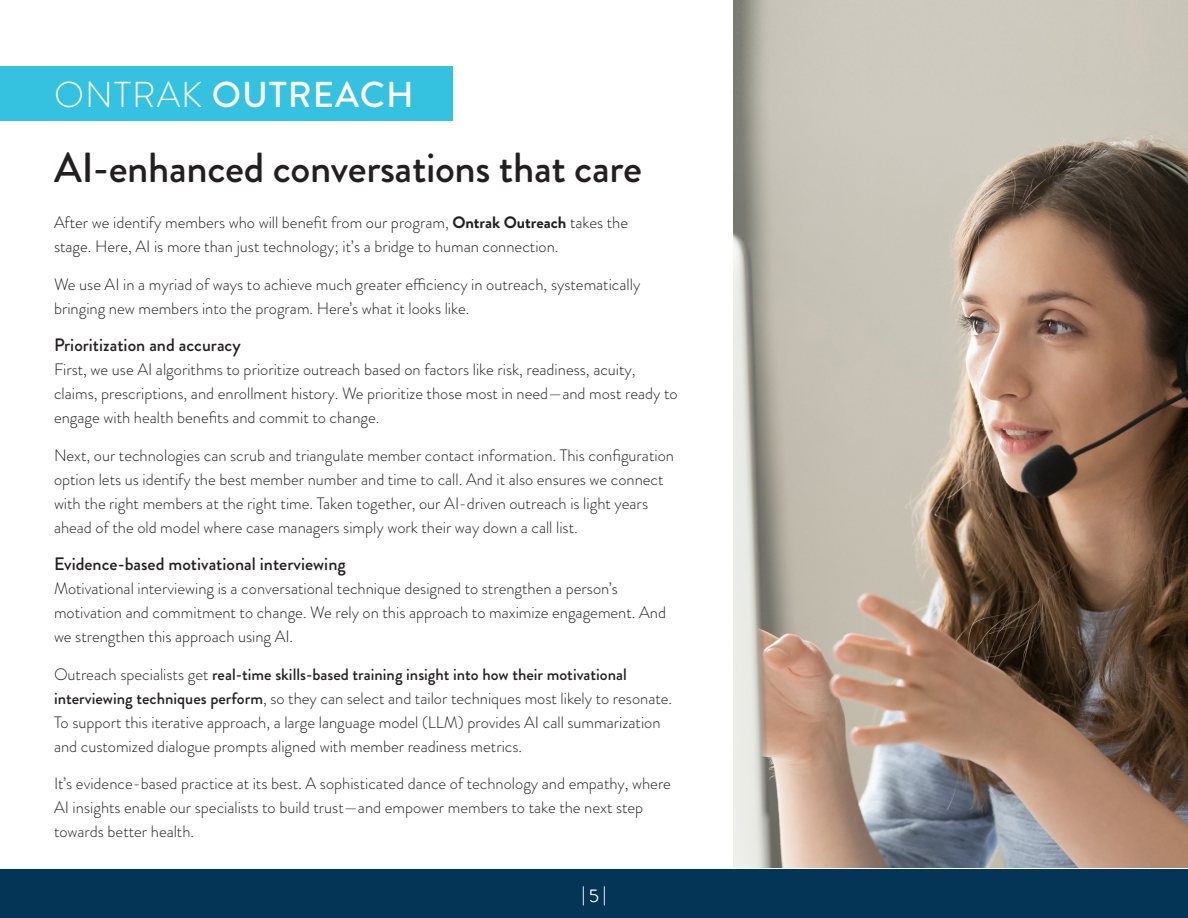
<style>
.page{position:relative;width:1188px;height:918px;background:#fff}
.page>*{position:absolute;margin:0;border:0;box-sizing:border-box;transform-origin:0 0}
.Body_Copy_Subheadings_-_H4{font:500 42px "Brandon Grotesque";letter-spacing:-.01em;color:#231f20}
.Body_Copy_Subheadings_-_H4-2{font:500 36px "Brandon Grotesque";letter-spacing:.03em;color:#fff}
.Body_Copy_Subheadings_-_H4-3{font:500 18px "Brandon Grotesque";color:#231f20}
.t1{font:300 18px "Brandon Grotesque";color:#fff}
.Body_Copy_Subheadings_-_H4-4{font:300 16.5px/24px "Brandon Grotesque";color:#231f20}
.s1{font-weight:300}
.s2{font-weight:700}
.s3{font-weight:500}
</style>
<div class="page">
<div style="left:0;top:869px;width:1188px;height:49px;background:#043556"></div>
<img style="left:734px;top:0;width:454px;height:867px">
<div style="left:0;top:66px;width:453px;height:54px;background:#35c2e0"></div>
<h4 class="Body_Copy_Subheadings_-_H4-2" style="left:54px;top:70px;width:361px"><span class="s1">ONTRAK</span> OUTREACH</h4>
<h4 class="Body_Copy_Subheadings_-_H4" style="left:54px;top:139px;width:589px">AI-enhanced conversations that care</h4>
<h4 class="Body_Copy_Subheadings_-_H4-4" style="left:54px;top:211px;width:576px">After we identify members who will benefit from our program, <span class="s2">Ontrak Outreach</span> takes the stage. Here, AI is more than just technology; it’s a bridge to human connection.</h4>
<h4 class="Body_Copy_Subheadings_-_H4-4" style="left:54px;top:272px;width:588px">We use AI in a myriad of ways to achieve much greater efficiency in outreach, systematically bringing new members into the program. Here’s what it looks like.</h4>
<h4 class="Body_Copy_Subheadings_-_H4-3" style="left:54px;top:333px;width:188px">Prioritization and accuracy</h4>
<h4 class="Body_Copy_Subheadings_-_H4-4" style="left:54px;top:358px;width:625px">First, we use AI algorithms to prioritize outreach based on factors like risk, readiness, acuity, claims, prescriptions, and enrollment history. We prioritize those most in need—and most ready to engage with health benefits and commit to change.</h4>
<h4 class="Body_Copy_Subheadings_-_H4-4" style="left:54px;top:443px;width:622px">Next, our technologies can scrub and triangulate member contact information. This configuration option lets us identify the best member number and time to call. And it also ensures we connect with the right members at the right time. Taken together, our AI-driven outreach is light years ahead of the old model where case managers simply work their way down a call list.</h4>
<h4 class="Body_Copy_Subheadings_-_H4-3" style="left:54px;top:552px;width:293px">Evidence-based motivational interviewing</h4>
<h4 class="Body_Copy_Subheadings_-_H4-4" style="left:54px;top:577px;width:614px">Motivational interviewing is a conversational technique designed to strengthen a person’s motivation and commitment to change. We rely on this approach to maximize engagement. And we strengthen this approach using AI.</h4>
<h4 class="Body_Copy_Subheadings_-_H4-4" style="left:54px;top:662px;width:620px">Outreach specialists get <span class="s3">real-time skills-based training insight into how their motivational interviewing techniques perform</span>, so they can select and tailor techniques most likely to resonate.<br>To support this iterative approach, a large language model (LLM) provides AI call summarization and customized dialogue prompts aligned with member readiness metrics.</h4>
<h4 class="Body_Copy_Subheadings_-_H4-4" style="left:54px;top:772px;width:619px">It’s evidence-based practice at its best. A sophisticated dance of technology and empathy, where<br>AI insights enable our specialists to build trust—and empower members to take the next step towards better health.</h4>
<p class="t1" style="left:582px;top:882px;width:26px">| 5 |</p>
</div>
